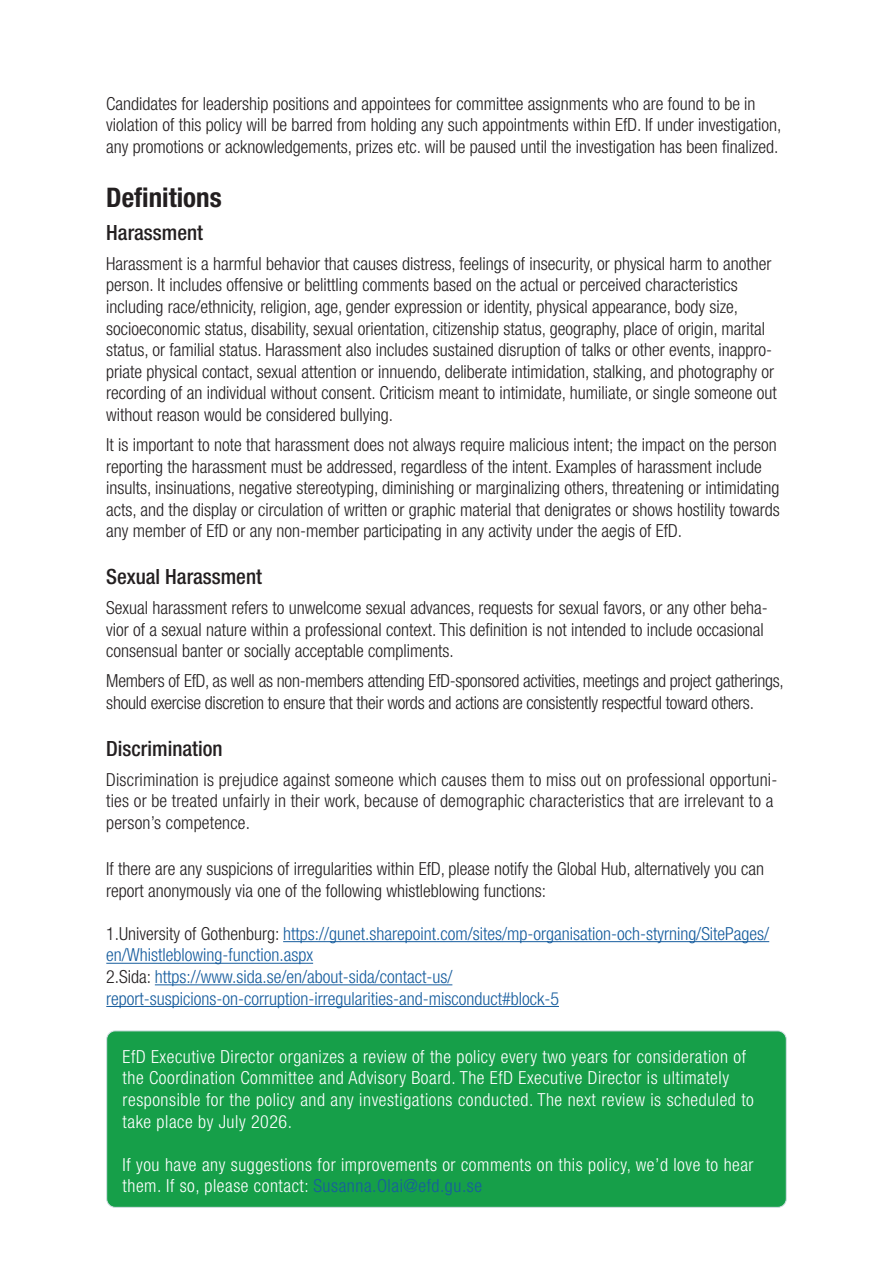
<style>
.page{position:relative;width:893px;height:1263px;background:#fff}
.page>*{position:absolute;margin:0;border:0;box-sizing:border-box;transform-origin:0 0}
.t1{font:700 condensed 27px "Helvetica Neue LT Std";color:#231f20}
.t2{font:500 condensed 21px "Helvetica Neue LT Std";color:#231f20}
.t3{font:300 condensed 18px/21.6px "Helvetica Neue LT Std";color:#231f20}
.t4{font:300 condensed 18px/21.6px "Helvetica Neue LT Std";letter-spacing:.03em;color:#fff}
.t5{font:300 condensed 18px/21.6px "Helvetica Neue LT Std";color:#175d9e}
.s1{color:#231f20}
.s2{color:#175d9e}
</style>
<div class="page">
<div style="left:107px;top:1031px;width:679px;height:176px;background:#169f49;border-radius:9px"></div>
<div style="left:106px;top:1030px;width:681px;height:178px;border:1px solid #d3dfe4;border-radius:9px"></div>
<hr style="left:283px;top:941px;width:486px;height:1px;background:#175d9e">
<hr style="left:106px;top:963px;width:207px;height:1px;background:#175d9e">
<hr style="left:155px;top:984px;width:297px;height:1px;background:#175d9e">
<hr style="left:106px;top:1006px;width:453px;height:1px;background:#175d9e">
<p class="t3" style="left:106px;top:92px;width:677px">Candidates for leadership positions and appointees for committee assignments who are found to be in violation of this policy will be barred from holding any such appointments within EfD. If under investigation, any promotions or acknowledgements, prizes etc. will be paused until the investigation has been finalized.</p>
<p class="t1" style="left:106px;top:181px;width:117px">Definitions</p>
<p class="t2" style="left:106px;top:220px;width:98px">Harassment</p>
<p class="t3" style="left:106px;top:252px;width:672px">Harassment is a harmful behavior that causes distress, feelings of insecurity, or physical harm to another person. It includes offensive or belittling comments based on the actual or perceived characteristics including race/ethnicity, religion, age, gender expression or identity, physical appearance, body size, socioeconomic status, disability, sexual orientation, citizenship status, geography, place of origin, marital status, or familial status. Harassment also includes sustained disruption of talks or other events, inappro&shy;priate physical contact, sexual attention or innuendo, deliberate intimidation, stalking, and photography or recording of an individual without consent. Criticism meant to intimidate, humiliate, or single someone out without reason would be considered bullying.</p>
<p class="t3" style="left:106px;top:434px;width:675px">It is important to note that harassment does not always require malicious intent; the impact on the person reporting the harassment must be addressed, regardless of the intent. Examples of harassment include insults, insinuations, negative stereotyping, diminishing or marginalizing others, threatening or intimidating acts, and the display or circulation of written or graphic material that denigrates or shows hostility towards any member of EfD or any non-member participating in any activity under the aegis of EfD.</p>
<p class="t2" style="left:106px;top:564px;width:157px">Sexual Harassment</p>
<p class="t3" style="left:106px;top:597px;width:663px">Sexual harassment refers to unwelcome sexual advances, requests for sexual favors, or any other beha&shy;vior of a sexual nature within a professional context. This definition is not intended to include occasional consensual banter or socially acceptable compliments.</p>
<p class="t3" style="left:106px;top:670px;width:679px">Members of EfD, as well as non-members attending EfD-sponsored activities, meetings and project gatherings, should exercise discretion to ensure that their words and actions are consistently respectful toward others.</p>
<p class="t2" style="left:106px;top:736px;width:118px">Discrimination</p>
<p class="t3" style="left:106px;top:768px;width:672px">Discrimination is prejudice against someone which causes them to miss out on professional opportuni&shy;ties or be treated unfairly in their work, because of demographic characteristics that are irrelevant to a person’s competence.</p>
<p class="t3" style="left:106px;top:858px;width:659px">If there are any suspicions of irregularities within EfD, please notify the Global Hub, alternatively you can report anonymously via one of the following whistleblowing functions:</p>
<p class="t5" style="left:106px;top:922px;width:664px"><span class="s1">1.University of Gothenburg:</span> https://gunet.sharepoint.com/sites/mp-organisation-och-styrning/SitePages/ en/Whistleblowing-function.aspx</p>
<p class="t5" style="left:106px;top:966px;width:454px"><span class="s1">2.Sida:</span> https://www.sida.se/en/about-sida/contact-us/ report-suspicions-on-corruption-irregularities-and-misconduct#block-5</p>
<p class="t4" style="left:123px;top:1045px;width:633px">EfD Executive Director organizes a review of the policy every two years for consideration of the Coordination Committee and Advisory Board. The EfD Executive Director is ultimately responsible for the policy and any investigations conducted. The next review is scheduled to take place by July 2026.</p>
<p class="t4" style="left:123px;top:1153px;width:632px">If you have any suggestions for improvements or comments on this policy, we’d love to hear them. If so, please contact: <span class="s2">Susanna.Olai@efd.gu.se</span></p>
</div>
